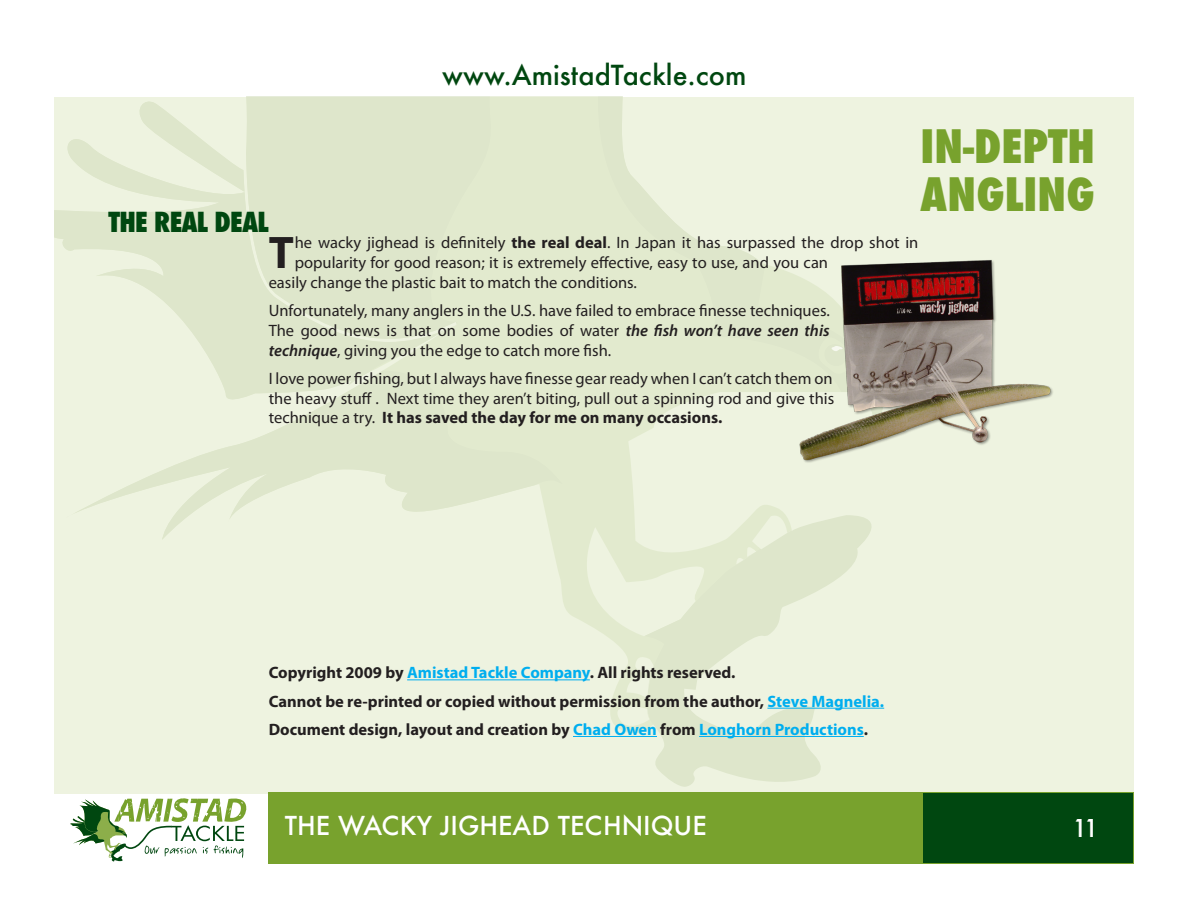
<style>
.page{position:relative;width:1188px;height:918px;background:#fff}
.page>*{position:absolute;margin:0;border:0;box-sizing:border-box;transform-origin:0 0}
.t1{font:700 45.9px "Myriad Pro";color:#231f20}
.t2{font:800 condensed 45px/48px "Futura";color:#78a22d}
.t3{font:500 27px "Futura";color:#004710}
.t4{font:800 condensed 27px "Futura";letter-spacing:-.03em;color:#004710}
.t5{font:500 25.5px "Futura";color:#fff}
.t6{font:500 24px "Futura";color:#fff}
.t7{font:16.5px/19.8px "Myriad Pro";color:#231f20;text-align:justify}
.t8{font:700 16.5px "Myriad Pro";color:#231f20}
.s1{font-weight:700}
.s2{font-weight:600;font-style:italic}
.s3{color:#00aeef}
</style>
<div class="page">
<div style="left:54px;top:97px;width:1079px;height:696px;background:#eef3e0"></div>
<svg style="left:538px;top:540px;width:104px;height:193px"></svg>
<svg style="left:618px;top:693px;width:24px;height:34px"></svg>
<svg style="left:54px;top:96px;width:741px;height:444px;fill:#e2eace"></svg>
<svg style="left:642px;top:515px;width:254px;height:278px"></svg>
<svg style="left:638px;top:619px;width:42px;height:67px"></svg>
<hr style="left:407px;top:679px;width:183px;height:1px;background:#00aeef">
<hr style="left:767px;top:708px;width:117px;height:1px;background:#00aeef">
<hr style="left:573px;top:736px;width:84px;height:1px;background:#00aeef">
<hr style="left:699px;top:736px;width:165px;height:1px;background:#00aeef">
<img style="left:795px;top:260px;width:258px;height:203px">
<div style="left:269px;top:793px;width:865px;height:71px;background:#78a22d"></div>
<svg style="left:70px;top:798px;width:177px;height:64px"></svg>
<div style="left:924px;top:793px;width:209px;height:70px;background:#004710"></div>
<p class="t4" style="left:109px;top:203px;width:162px">THE REAL DEAL</p>
<h3 class="t3" style="left:442px;top:56px;width:306px">www.AmistadTackle.com</h3>
<h2 class="t2" style="left:920px;top:122px;width:176px">IN-DEPTH<br>ANGLING</h2>
<p class="t1" style="left:269px;top:222px;width:27px">T</p>
<p class="t7" style="left:295px;top:232px;width:625px">he wacky jighead is definitely <span class="s1">the real deal</span>. In Japan it has surpassed the drop shot in</p>
<p class="t7" style="left:295px;top:252px;width:535px">popularity for good reason; it is extremely effective, easy to use, and you can</p>
<p class="t7" style="left:269px;top:272px;width:370px">easily change the plastic bait to match the conditions.</p>
<p class="t7" style="left:269px;top:300px;width:563px">Unfortunately, many anglers in the U.S. have failed to embrace finesse techniques.<br>The good news is that on some bodies of water <span class="s2">the fish won’t have seen this technique</span>, giving you the edge to catch more fish.</p>
<p class="t7" style="left:269px;top:368px;width:567px">I love power fishing, but I always have finesse gear ready when I can’t catch them on the heavy stuff . Next time they aren’t biting, pull out a spinning rod and give this technique a try. <span class="s1">It has saved the day for me on many occasions.</span></p>
<p class="t8" style="left:269px;top:662px;width:468px">Copyright 2009 by <span class="s3">Amistad Tackle Company</span>. All rights reserved.</p>
<p class="t8" style="left:269px;top:690px;width:617px">Cannot be re-printed or copied without permission from the author, <span class="s3">Steve Magnelia.</span></p>
<p class="t8" style="left:269px;top:719px;width:601px">Document design, layout and creation by <span class="s3">Chad Owen</span> from <span class="s3">Longhorn Productions</span>.</p>
<h3 class="t5" style="left:285px;top:808px;width:423px">THE WACKY JIGHEAD TECHNIQUE</h3>
<h3 class="t6" style="left:1072px;top:811px;width:28px">11</h3>
</div>
